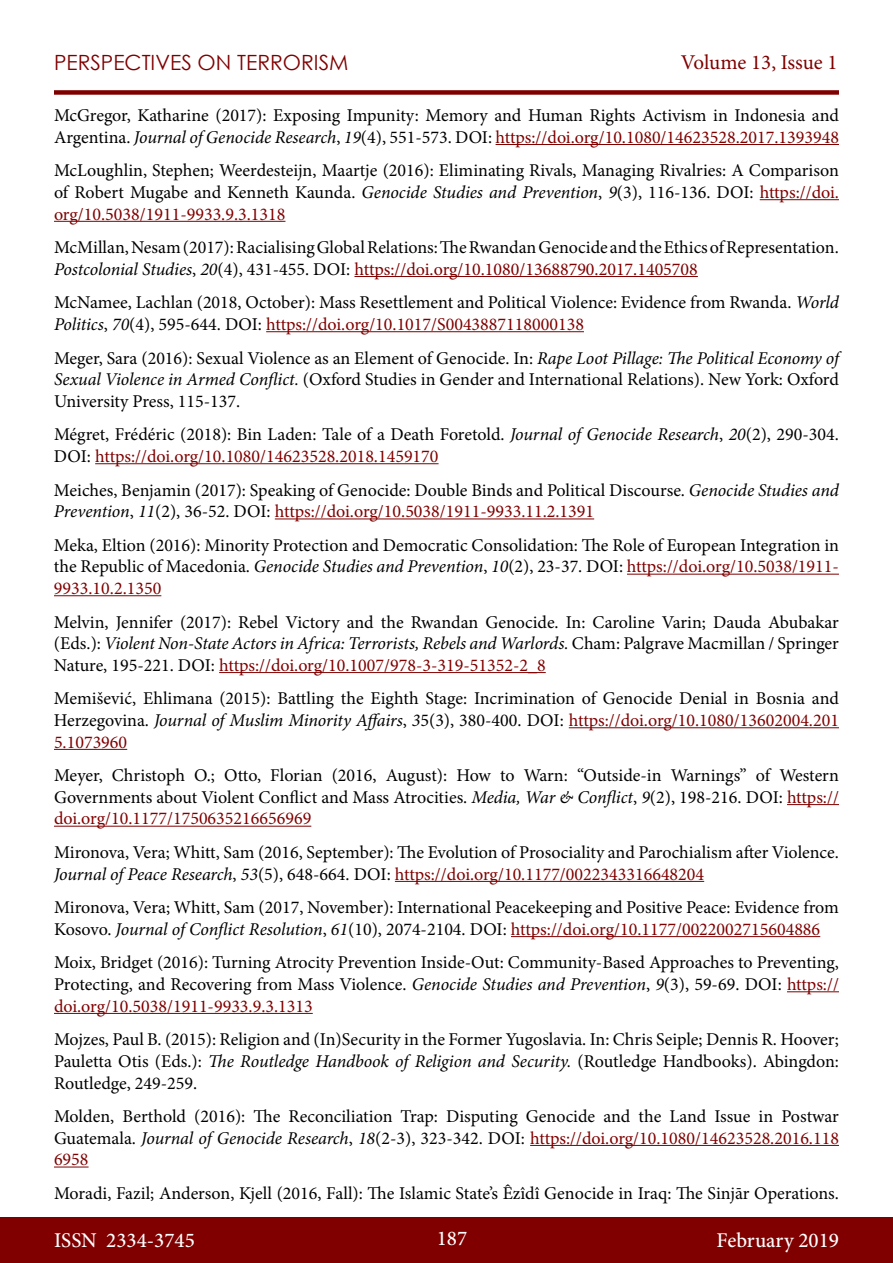
<style>
.page{position:relative;width:893px;height:1263px;background:#fff}
.page>*{position:absolute;margin:0;border:0;box-sizing:border-box;transform-origin:0 0}
.t1{font:500 21px "Minion Pro";color:#fff}
.t2{font:21px "Century Gothic";color:#800000}
.t3{font:21px "Minion Pro";letter-spacing:-.005em;color:#800000}
.t4{font:18px/21.6px "Minion Pro";color:#000;text-align:justify}
.s1{font-style:italic}
.s2{color:#800000}
</style>
<div class="page">
<div style="left:0;top:1217px;width:893px;height:46px;background:#800000"></div>
<div style="left:54px;top:90px;width:785px;height:5px;background:#800000"></div>
<hr style="left:496px;top:144px;width:343px;height:1px;background:#800000">
<hr style="left:760px;top:199px;width:79px;height:1px;background:#800000">
<hr style="left:54px;top:221px;width:231px;height:1px;background:#800000">
<hr style="left:354px;top:276px;width:344px;height:1px;background:#800000">
<hr style="left:266px;top:331px;width:318px;height:1px;background:#800000">
<hr style="left:95px;top:463px;width:344px;height:1px;background:#800000">
<hr style="left:275px;top:518px;width:319px;height:1px;background:#800000">
<hr style="left:627px;top:574px;width:212px;height:1px;background:#800000">
<hr style="left:54px;top:595px;width:107px;height:1px;background:#800000">
<hr style="left:219px;top:672px;width:327px;height:1px;background:#800000">
<hr style="left:569px;top:727px;width:270px;height:1px;background:#800000">
<hr style="left:54px;top:749px;width:73px;height:1px;background:#800000">
<hr style="left:787px;top:804px;width:52px;height:1px;background:#800000">
<hr style="left:54px;top:826px;width:257px;height:1px;background:#800000">
<hr style="left:395px;top:881px;width:309px;height:1px;background:#800000">
<hr style="left:511px;top:936px;width:309px;height:1px;background:#800000">
<hr style="left:787px;top:991px;width:52px;height:1px;background:#800000">
<hr style="left:54px;top:1013px;width:259px;height:1px;background:#800000">
<hr style="left:530px;top:1145px;width:309px;height:1px;background:#800000">
<hr style="left:54px;top:1166px;width:35px;height:1px;background:#800000">
<p class="t2" style="left:54px;top:47px;width:296px">PERSPECTIVES ON TERRORISM</p>
<p class="t3" style="left:681px;top:48px;width:158px">Volume 13, Issue 1</p>
<p class="t4" style="left:54px;top:105px;width:786px">McGregor, Katharine (2017): Exposing Impunity: Memory and Human Rights Activism in Indonesia and<br>Argentina. <span class="s1">Journal of Genocide Research</span>, <span class="s1">19</span>(4), 551-573. DOI: <span class="s2">https://doi.org/10.1080/14623528.2017.1393948</span></p>
<p class="t4" style="left:54px;top:160px;width:786px">McLoughlin, Stephen; Weerdesteijn, Maartje (2016): Eliminating Rivals, Managing Rivalries: A Comparison of Robert Mugabe and Kenneth Kaunda. <span class="s1">Genocide Studies and Prevention</span>, <span class="s1">9</span>(3), 116-136. DOI: <span class="s2">https://doi. org/10.5038/1911-9933.9.3.1318</span></p>
<p class="t4" style="left:54px;top:237px;width:786px">McMillan, Nesam (2017): Racialising Global Relations: The Rwandan Genocide and the Ethics of Representation.<br><span class="s1">Postcolonial Studies</span>, <span class="s1">20</span>(4), 431-455. DOI: <span class="s2">https://doi.org/10.1080/13688790.2017.1405708</span></p>
<p class="t4" style="left:54px;top:292px;width:786px">McNamee, Lachlan (2018, October): Mass Resettlement and Political Violence: Evidence from Rwanda. <span class="s1">World<br>Politics</span>, <span class="s1">70</span>(4), 595-644. DOI: <span class="s2">https://doi.org/10.1017/S0043887118000138</span></p>
<p class="t4" style="left:54px;top:347px;width:786px">Meger, Sara (2016): Sexual Violence as an Element of Genocide. In: <span class="s1">Rape Loot Pillage: The Political Economy of Sexual Violence in Armed Conflict.</span> (Oxford Studies in Gender and International Relations). New York: Oxford University Press, 115-137.</p>
<p class="t4" style="left:54px;top:424px;width:786px">Mégret, Frédéric (2018): Bin Laden: Tale of a Death Foretold. <span class="s1">Journal of Genocide Research</span>, <span class="s1">20</span>(2), 290-304.<br>DOI: <span class="s2">https://doi.org/10.1080/14623528.2018.1459170</span></p>
<p class="t4" style="left:54px;top:479px;width:786px">Meiches, Benjamin (2017): Speaking of Genocide: Double Binds and Political Discourse. <span class="s1">Genocide Studies and<br>Prevention</span>, <span class="s1">11</span>(2), 36-52. DOI: <span class="s2">https://doi.org/10.5038/1911-9933.11.2.1391</span></p>
<p class="t4" style="left:54px;top:534px;width:786px">Meka, Eltion (2016): Minority Protection and Democratic Consolidation: The Role of European Integration in the Republic of Macedonia. <span class="s1">Genocide Studies and Prevention</span>, <span class="s1">10</span>(2), 23-37. DOI: <span class="s2">https://doi.org/10.5038/1911- 9933.10.2.1350</span></p>
<p class="t4" style="left:54px;top:611px;width:786px">Melvin, Jennifer (2017): Rebel Victory and the Rwandan Genocide. In: Caroline Varin; Dauda Abubakar (Eds.): <span class="s1">Violent Non-State Actors in Africa: Terrorists, Rebels and Warlords.</span> Cham: Palgrave Macmillan / Springer Nature, 195-221. DOI: <span class="s2">https://doi.org/10.1007/978-3-319-51352-2_8</span></p>
<p class="t4" style="left:54px;top:688px;width:786px">Memišević, Ehlimana (2015): Battling the Eighth Stage: Incrimination of Genocide Denial in Bosnia and Herzegovina. <span class="s1">Journal of Muslim Minority Affairs</span>, <span class="s1">3</span>5(3), 380-400. DOI: <span class="s2">https://doi.org/10.1080/13602004.201<br>5.1073960</span></p>
<p class="t4" style="left:54px;top:765px;width:786px">Meyer, Christoph O.; Otto, Florian (2016, August): How to Warn: “Outside-in Warnings” of Western Governments about Violent Conflict and Mass Atrocities. <span class="s1">Media, War &amp; Conflict</span>, <span class="s1">9</span>(2), 198-216. DOI: <span class="s2">https:// doi.org/10.1177/1750635216656969</span></p>
<p class="t4" style="left:54px;top:841px;width:786px">Mironova, Vera; Whitt, Sam (2016, September): The Evolution of Prosociality and Parochialism after Violence.<br><span class="s1">Journal of Peace Research</span>, <span class="s1">53</span>(5), 648-664. DOI: <span class="s2">https://doi.org/10.1177/0022343316648204</span></p>
<p class="t4" style="left:54px;top:897px;width:786px">Mironova, Vera; Whitt, Sam (2017, November): International Peacekeeping and Positive Peace: Evidence from<br>Kosovo. <span class="s1">Journal of Conflict Resolution</span>, <span class="s1">61</span>(10), 2074-2104. DOI: <span class="s2">https://doi.org/10.1177/0022002715604886</span></p>
<p class="t4" style="left:54px;top:952px;width:786px">Moix, Bridget (2016): Turning Atrocity Prevention Inside-Out: Community-Based Approaches to Preventing, Protecting, and Recovering from Mass Violence. <span class="s1">Genocide Studies and Prevention</span>, <span class="s1">9</span>(3), 59-69. DOI: <span class="s2">https:// doi.org/10.5038/1911-9933.9.3.1313</span></p>
<p class="t4" style="left:54px;top:1029px;width:786px">Mojzes, Paul B. (2015): Religion and (In)Security in the Former Yugoslavia. In: Chris Seiple; Dennis R. Hoover; Pauletta Otis (Eds.): <span class="s1">The Routledge Handbook of Religion and Security.</span> (Routledge Handbooks). Abingdon:<br>Routledge, 249-259.</p>
<p class="t4" style="left:54px;top:1106px;width:786px">Molden, Berthold (2016): The Reconciliation Trap: Disputing Genocide and the Land Issue in Postwar Guatemala. <span class="s1">Journal of Genocide Research</span>, <span class="s1">18</span>(2-3), 323-342. DOI: <span class="s2">https://doi.org/10.1080/14623528.2016.118<br>6958</span></p>
<p class="t4" style="left:54px;top:1182px;width:786px">Moradi, Fazil; Anderson, Kjell (2016, Fall): The Islamic State’s Êzîdî Genocide in Iraq: The Sinjār Operations.</p>
<p class="t1" style="left:54px;top:1226px;width:142px">ISSN 2334-3745</p>
<p class="t1" style="left:437px;top:1224px;width:32px">187</p>
<p class="t1" style="left:717px;top:1226px;width:124px">February 2019</p>
</div>
